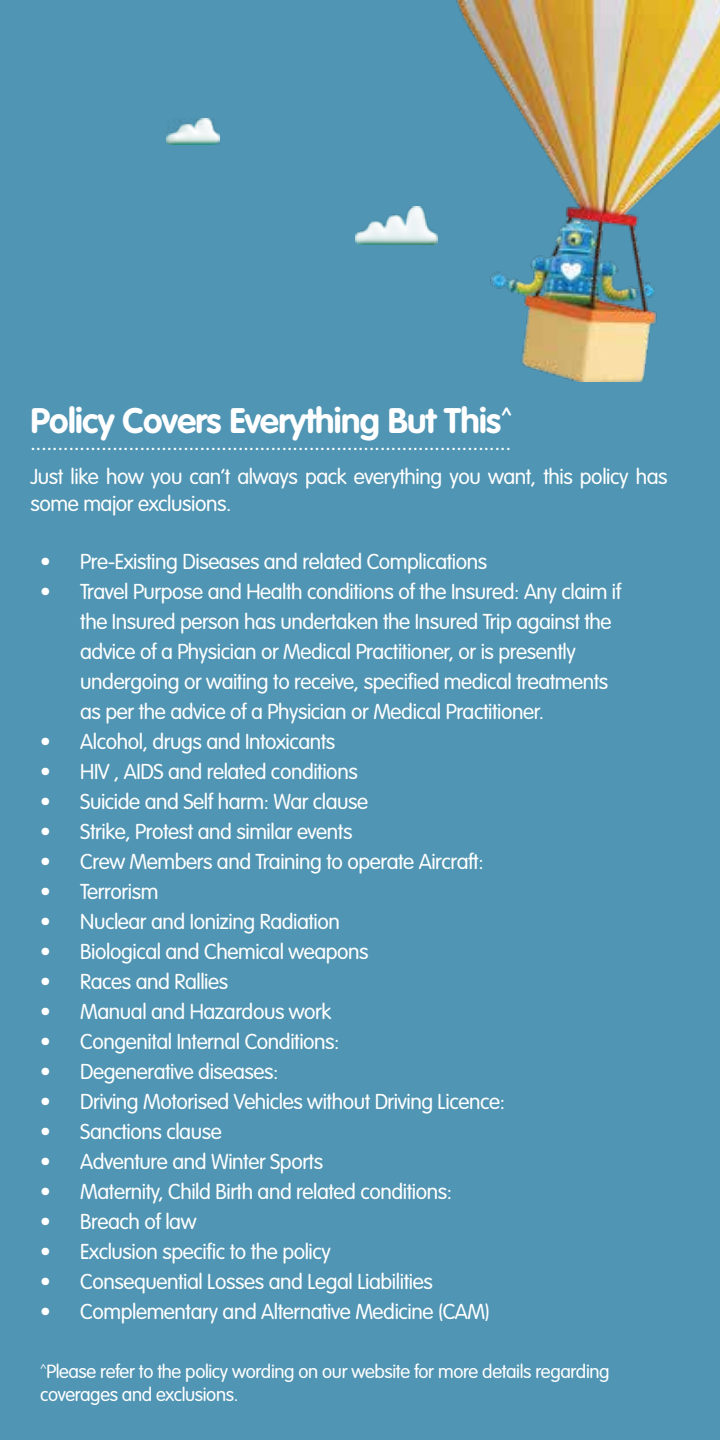
<style>
.page{position:relative;width:720px;height:1440px;background:#5095b3}
.page>*{position:absolute;margin:0;border:0;box-sizing:border-box;transform-origin:0 0}
.t1{font:700 35px "VAG Rounded Std";letter-spacing:-.02em;color:#fff}
.t2{font:300 23.75px "VAG Rounded Std";color:#fff}
.t3{font:300 21.25px/30px "VAG Rounded Std";letter-spacing:-.02em;color:#fff}
.t4{font:300 18.75px/22.5px "VAG Rounded Std";letter-spacing:-.02em;color:#fff}
</style>
<div class="page">
<img style="left:456px;top:0;width:264px;height:381px">
<img style="left:355px;top:206px;width:83px;height:39px">
<img style="left:167px;top:118px;width:53px;height:27px">
<h1 class="t1" style="left:31px;top:401px;width:484px">Policy Covers Everything But This<sup>^</sup></h1>
<p class="t2" style="left:30px;top:428px;width:483px">........................................................................................</p>
<p class="t3" style="left:31px;top:463px;width:639px;line-height:27.5px">Just like how you can’t always pack everything you want, this policy has some major exclusions.</p>
<p class="t3" style="left:40px;top:547px;width:449px">• Pre-Existing Diseases and related Complications</p>
<p class="t3" style="left:80px;top:577px;width:543px;text-indent:-40px">• Travel Purpose and Health conditions of the Insured: Any claim if the Insured person has undertaken the Insured Trip against the advice of a Physician or Medical Practitioner, or is presently undergoing or waiting to receive, specified medical treatments as per the advice of a Physician or Medical Practitioner.</p>
<p class="t3" style="left:40px;top:727px;width:297px">• Alcohol, drugs and Intoxicants</p>
<p class="t3" style="left:40px;top:757px;width:319px">• HIV , AIDS and related conditions</p>
<p class="t3" style="left:40px;top:787px;width:330px">• Suicide and Self harm: War clause</p>
<p class="t3" style="left:40px;top:817px;width:314px">• Strike, Protest and similar events</p>
<p class="t3" style="left:40px;top:847px;width:445px">• Crew Members and Training to operate Aircraft:</p>
<p class="t3" style="left:40px;top:877px;width:120px">• Terrorism</p>
<p class="t3" style="left:40px;top:907px;width:301px">• Nuclear and Ionizing Radiation</p>
<p class="t3" style="left:40px;top:937px;width:330px">• Biological and Chemical weapons</p>
<p class="t3" style="left:40px;top:967px;width:190px">• Races and Rallies</p>
<p class="t3" style="left:40px;top:997px;width:293px">• Manual and Hazardous work</p>
<p class="t3" style="left:40px;top:1027px;width:301px">• Congenital Internal Conditions:</p>
<p class="t3" style="left:40px;top:1057px;width:240px">• Degenerative diseases:</p>
<p class="t3" style="left:40px;top:1087px;width:466px">• Driving Motorised Vehicles without Driving Licence:</p>
<p class="t3" style="left:40px;top:1117px;width:183px">• Sanctions clause</p>
<p class="t3" style="left:40px;top:1147px;width:285px">• Adventure and Winter Sports</p>
<p class="t3" style="left:40px;top:1177px;width:414px">• Maternity, Child Birth and related conditions:</p>
<p class="t3" style="left:40px;top:1207px;width:158px">• Breach of law</p>
<p class="t3" style="left:40px;top:1237px;width:292px">• Exclusion specific to the policy</p>
<p class="t3" style="left:40px;top:1267px;width:394px">• Consequential Losses and Legal Liabilities</p>
<p class="t3" style="left:40px;top:1297px;width:451px">• Complementary and Alternative Medicine (CAM)</p>
<p class="t4" style="left:40px;top:1361px;width:571px"><sup>^</sup>Please refer to the policy wording on our website for more details regarding coverages and exclusions.</p>
</div>
